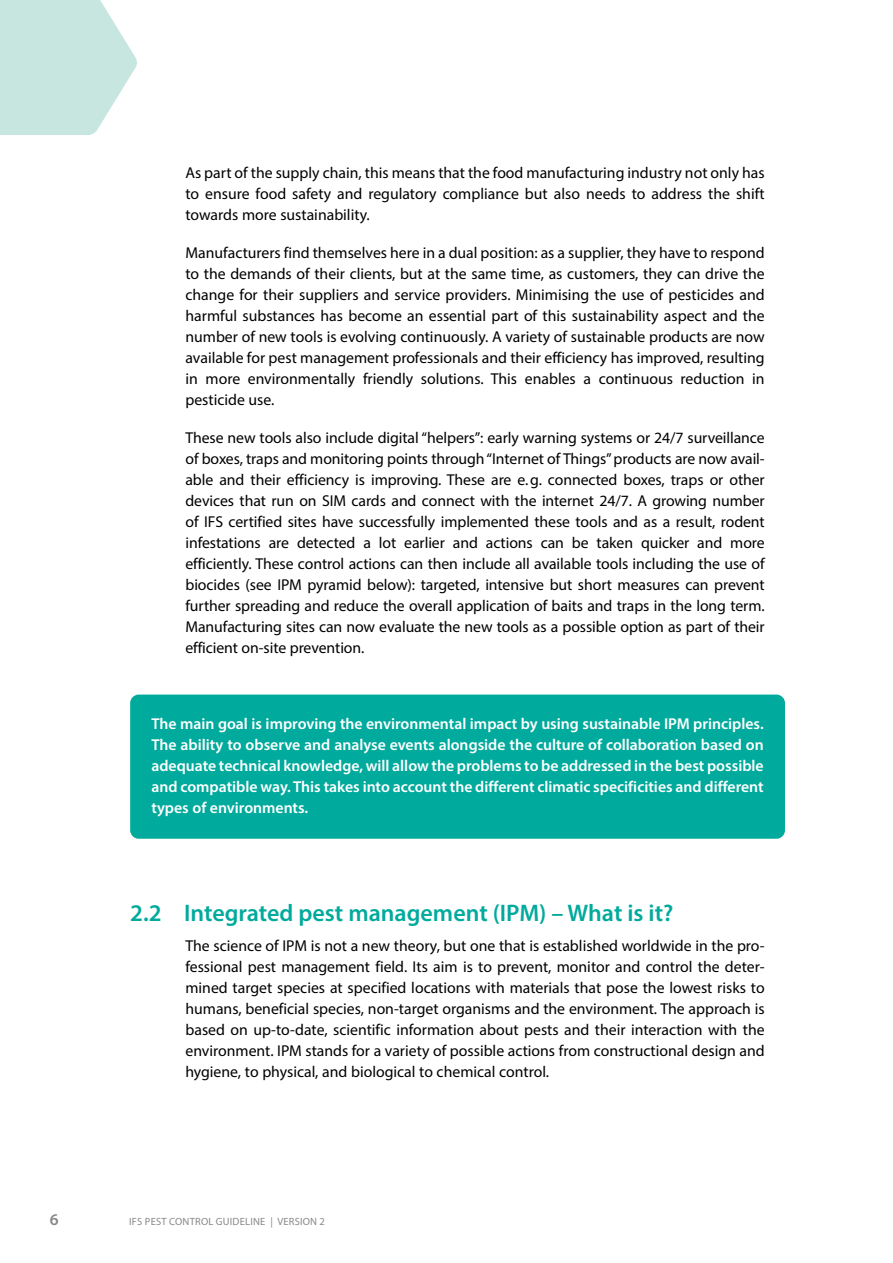
<style>
.page{position:relative;width:893px;height:1263px;background:#fff}
.page>*{position:absolute;margin:0;border:0;box-sizing:border-box;transform-origin:0 0}
.t1{font:600 24px "Myriad Pro";color:#00aa9c}
.t2{font:600 16.5px "Myriad Pro";color:#878988}
.t3{font:15.75px/21px "Myriad Pro";color:#000;text-align:justify}
.t4{font:600 15.75px/21px "Myriad Pro";color:#fff;text-align:justify}
.t5{font:10.5px "Myriad Pro";letter-spacing:.02em;color:#878988}
</style>
<div class="page">
<svg style="left:0;top:0;width:137px;height:135px;background:#cee9e3"></svg>
<div style="left:130px;top:694px;width:655px;height:145px;background:#00aa9c;border-radius:9px"></div>
<p class="t3" style="left:185px;top:162px;width:581px">As part of the supply chain, this means that the food manufacturing industry not only has to ensure food safety and regulatory compliance but also needs to address the shift towards more sustainability.</p>
<p class="t3" style="left:185px;top:242px;width:581px">Manufacturers find themselves here in a dual position: as a supplier, they have to respond to the demands of their clients, but at the same time, as customers, they can drive the change for their suppliers and service providers. Minimising the use of pesticides and harmful substances has become an essential part of this sustainability aspect and the number of new tools is evolving continuously. A variety of sustainable products are now available for pest management professionals and their efficiency has improved, resulting in more environmentally friendly solutions. This enables a continuous reduction in pesticide use.</p>
<p class="t3" style="left:185px;top:427px;width:581px">These new tools also include digital “helpers”: early warning systems or 24/7 surveillance of boxes, traps and monitoring points through “Internet of Things” products are now avail&shy;able and their efficiency is improving. These are e.g. connected boxes, traps or other devices that run on SIM cards and connect with the internet 24/7. A growing number of IFS certified sites have successfully implemented these tools and as a result, rodent infestations are detected a lot earlier and actions can be taken quicker and more efficiently. These control actions can then include all available tools including the use of biocides (see IPM pyramid below): targeted, intensive but short measures can prevent further spreading and reduce the overall application of baits and traps in the long term.<br>Manufacturing sites can now evaluate the new tools as a possible option as part of their efficient on-site prevention.</p>
<p class="t4" style="left:151px;top:713px;width:614px">The main goal is improving the environmental impact by using sustainable IPM principles.<br>The ability to observe and analyse events alongside the culture of collaboration based on adequate technical knowledge, will allow the problems to be addressed in the best possible and compatible way. This takes into account the different climatic specificities and different types of environments.</p>
<h1 class="t1" style="left:130px;top:898px;width:545px">2.2 Integrated pest management (IPM) – What is it?</h1>
<p class="t3" style="left:185px;top:935px;width:581px">The science of IPM is not a new theory, but one that is established worldwide in the pro&shy;fessional pest management field. Its aim is to prevent, monitor and control the deter&shy;mined target species at specified locations with materials that pose the lowest risks to humans, beneficial species, non-target organisms and the environment. The approach is based on up-to-date, scientific information about pests and their interaction with the environment. IPM stands for a variety of possible actions from constructional design and hygiene, to physical, and biological to chemical control.</p>
<p class="t2" style="left:50px;top:1209px;width:10px">6</p>
<p class="t5" style="left:129px;top:1215px;width:197px">IFS PEST CONTROL GUIDELINE | VERSION 2</p>
</div>
